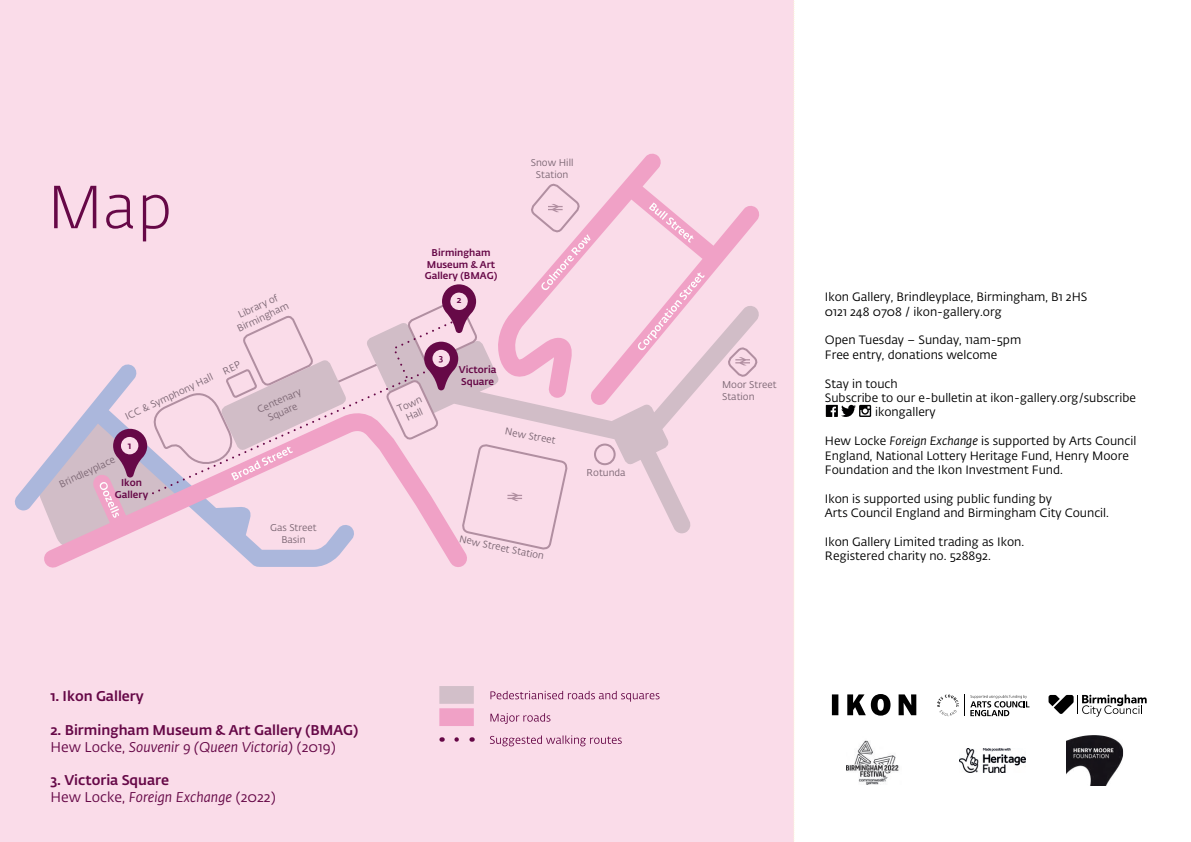
<style>
.page{position:relative;width:1191px;height:842px;background:#fff}
.page>*{position:absolute;margin:0;border:0;box-sizing:border-box;transform-origin:0 0}
.t1{font:300 60px "Fedra Sans Alt Std";color:#660847}
.t2{font:500 14px/16.8px "Fedra Sans Alt Std";color:#660847}
.t3{font:12px/14.4px "Fedra Sans Alt Std";color:#000001}
.t4{font:9.7px/11.7px "Fedra Sans Alt Std";color:#7c6774;text-align:center}
.t5{font:500 9.7px/11.7px "Fedra Sans Alt Std";color:#660847;text-align:center}
.t6{font:500 9px "Fedra Sans Alt Std";color:#660847}
.s1{font-weight:400}
.s2{font-weight:400;font-style:italic}
.s3{font-style:italic}
</style>
<div class="page">
<div style="left:0;top:0;width:794px;height:842px;background:#fadce9"></div>
<svg style="left:490px;top:691px;width:169px;height:11px"></svg>
<svg style="left:490px;top:713px;width:60px;height:11px"></svg>
<svg style="left:490px;top:735px;width:132px;height:11px"></svg>
<div style="left:439px;top:686px;width:35px;height:18px;background:#d2bfc9"></div>
<div style="left:439px;top:708px;width:35px;height:18px;background:#f0a1c6"></div>
<svg style="left:456px;top:737px;width:3px;height:5px"></svg>
<svg style="left:826px;top:405px;width:45px;height:12px"></svg>
<svg style="left:832px;top:694px;width:84px;height:22px"></svg>
<svg style="left:1048px;top:694px;width:98px;height:23px"></svg>
<svg style="left:937px;top:694px;width:92px;height:22px"></svg>
<img style="left:847px;top:740px;width:52px;height:45px">
<img style="left:959px;top:749px;width:66px;height:23px">
<img style="left:1066px;top:736px;width:58px;height:50px">
<svg style="left:793px;top:1px;width:1px;height:840px"></svg>
<svg style="left:590px;top:153px;width:169px;height:119px"></svg>
<svg style="left:649px;top:202px;width:44px;height:41px"></svg>
<svg style="left:380px;top:311px;width:379px;height:222px"></svg>
<svg style="left:14px;top:481px;width:15px;height:30px"></svg>
<svg style="left:29px;top:475px;width:438px;height:93px"></svg>
<svg style="left:637px;top:272px;width:121px;height:127px"></svg>
<svg style="left:380px;top:366px;width:6px;height:135px"></svg>
<svg style="left:386px;top:183px;width:204px;height:368px"></svg>
<svg style="left:34px;top:315px;width:346px;height:237px"></svg>
<h1 class="t1" style="left:47px;top:170px;width:127px">Map</h1>
<p class="t4" style="left:123px;top:412px;width:97px;rotate:-25deg">ICC &amp; Symphony Hall</p>
<p class="t5" style="left:128px;top:440px;width:5px">1</p>
<p class="t4" style="left:57px;top:479px;width:62px;rotate:-25deg">Brindleyplace</p>
<p class="t5" style="left:115px;top:477px;width:35px">Ikon<br>Gallery</p>
<p class="t4" style="left:230px;top:313px;width:57px;rotate:-25deg">Library of<br>Birmingham</p>
<p class="t4" style="left:255px;top:405px;width:48px;rotate:-24deg">Centenary</p>
<p class="t4" style="left:266px;top:413px;width:33px;rotate:-24deg">Square</p>
<p class="t4" style="left:270px;top:522px;width:48px">Gas Street<br>Basin</p>
<p class="t4" style="left:531px;top:157px;width:44px">Snow Hill<br>Station</p>
<p class="t5" style="left:425px;top:247px;width:74px">Birmingham<br>Museum &amp; Art<br>Gallery (BMAG)</p>
<p class="t6" style="left:457px;top:295px;width:6px">2</p>
<p class="t4" style="left:395px;top:404px;width:27px;rotate:-24deg">Town<br>Hall</p>
<p class="t6" style="left:439px;top:352px;width:6px">3</p>
<p class="t5" style="left:459px;top:364px;width:39px;text-align:left">Victoria<br>Square</p>
<p class="t4" style="left:506px;top:425px;width:53px;rotate:11deg">New Street</p>
<p class="t4" style="left:461px;top:533px;width:88px;rotate:12deg">New Street Station</p>
<p class="t4" style="left:586px;top:467px;width:41px">Rotunda</p>
<p class="t2" style="left:50px;top:688px;width:95px">1. Ikon Gallery</p>
<p class="t2" style="left:50px;top:722px;width:309px">2. Birmingham Museum &amp; Art Gallery (BMAG)<br><span class="s1">Hew Locke,</span> <span class="s2">Souvenir 9 (Queen Victoria)</span> <span class="s1">(2019)</span></p>
<p class="t2" style="left:50px;top:772px;width:227px">3. Victoria Square<br><span class="s1">Hew Locke,</span> <span class="s2">Foreign Exchange</span> <span class="s1">(2022)</span></p>
<p class="t4" style="left:722px;top:379px;width:56px;text-align:left">Moor Street<br>Station</p>
<p class="t3" style="left:825px;top:290px;width:264px">Ikon Gallery, Brindleyplace, Birmingham, B1 2HS<br>0121 248 0708 / ikon-gallery.org</p>
<p class="t3" style="left:825px;top:333px;width:198px">Open Tuesday – Sunday, 11am-5pm<br>Free entry, donations welcome</p>
<p class="t3" style="left:825px;top:376px;width:74px">Stay in touch</p>
<p class="t3" style="left:825px;top:391px;width:313px">Subscribe to our e-bulletin at ikon-gallery.org/subscribe</p>
<p class="t3" style="left:875px;top:405px;width:62px">ikongallery</p>
<p class="t3" style="left:825px;top:434px;width:313px">Hew Locke <span class="s3">Foreign Exchange</span> is supported by Arts Council<br>England, National Lottery Heritage Fund, Henry Moore<br>Foundation and the Ikon Investment Fund.</p>
<p class="t3" style="left:825px;top:492px;width:286px">Ikon is supported using public funding by<br>Arts Council England and Birmingham City Council.</p>
<p class="t3" style="left:825px;top:535px;width:201px">Ikon Gallery Limited trading as Ikon.<br>Registered charity no. 528892.</p>
</div>
